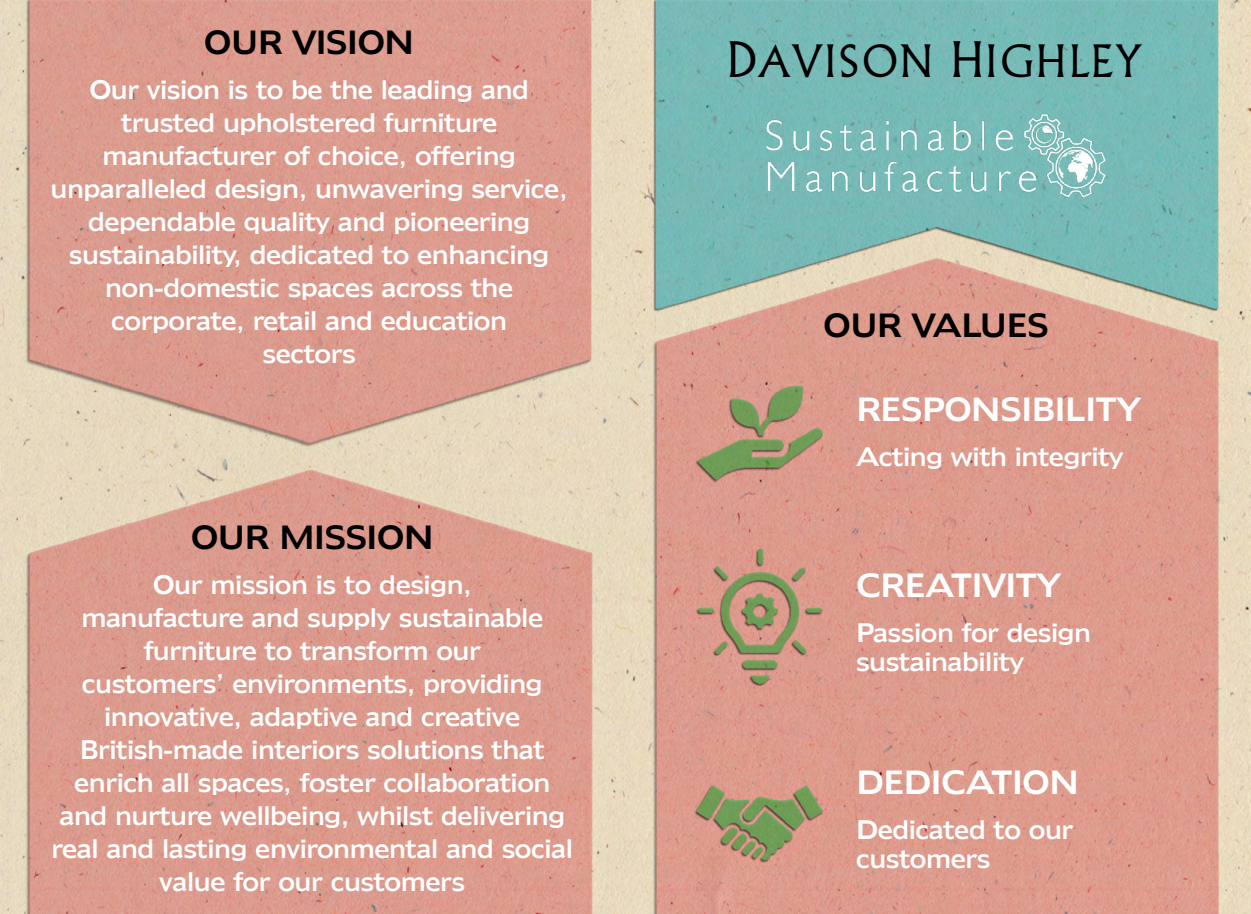
<style>
.page{position:relative;width:1251px;height:914px;background:#fff}
.page>*{position:absolute;margin:0;border:0;box-sizing:border-box;transform-origin:0 0}
.t1{font:300 43.05px "Flareserif 821 BT";letter-spacing:.05em;color:#000}
.t2{font:30px "Humanist 970 BT Roman C";letter-spacing:-.075em;color:#fff}
.t3{font:30px "Humanist 970 BT Roman C";letter-spacing:-.075em;color:#000}
.t4{font:24px/33px "Humanist 970 BT Roman C";letter-spacing:-.075em;color:#fff;text-align:center}
.s1{font-size:47.25px}
</style>
<div class="page">
<img style="left:0;top:0;width:1251px;height:913px">
<img style="left:750px;top:108px;width:364px;height:101px">
<p class="t3" style="left:203px;top:22px;width:213px">OUR VISION</p>
<p class="t4" style="left:50px;top:73px;width:520px">Our vision is to be the leading and trusted upholstered furniture manufacturer of choice, offering unparalleled design, unwavering service, dependable quality and pioneering sustainability, dedicated to enhancing non-domestic spaces across the corporate, retail and education<br>sectors</p>
<p class="t3" style="left:190px;top:517px;width:246px">OUR MISSION</p>
<p class="t4" style="left:51px;top:568px;width:524px">Our mission is to design,<br>manufacture and supply sustainable furniture to transform our<br>customers’ environments, providing innovative, adaptive and creative British-made interiors solutions that enrich all spaces, foster collaboration and nurture wellbeing, whilst delivering real and lasting environmental and social value for our customers</p>
<h1 class="t1" style="left:726px;top:34px;width:415px"><span class="s1">D</span>AVISON <span class="s1">H</span>I HLEY</h1>
<h1 class="t1" style="left:1000px;top:34px;width:35px">G</h1>
<p class="t3" style="left:822px;top:305px;width:228px">OUR VALUES</p>
<p class="t2" style="left:855px;top:389px;width:288px">RESPONSIBILITY</p>
<p class="t4" style="left:855px;top:439px;width:270px">Acting with integrity</p>
<p class="t2" style="left:855px;top:565px;width:208px">CREATIVITY</p>
<p class="t4" style="left:855px;top:618px;width:238px;line-height:28.8px;text-align:left">Passion for design sustainability</p>
<p class="t2" style="left:855px;top:761px;width:226px">DEDICATION</p>
<p class="t4" style="left:855px;top:814px;width:220px;line-height:28.8px;text-align:left">Dedicated to our customers</p>
</div>
